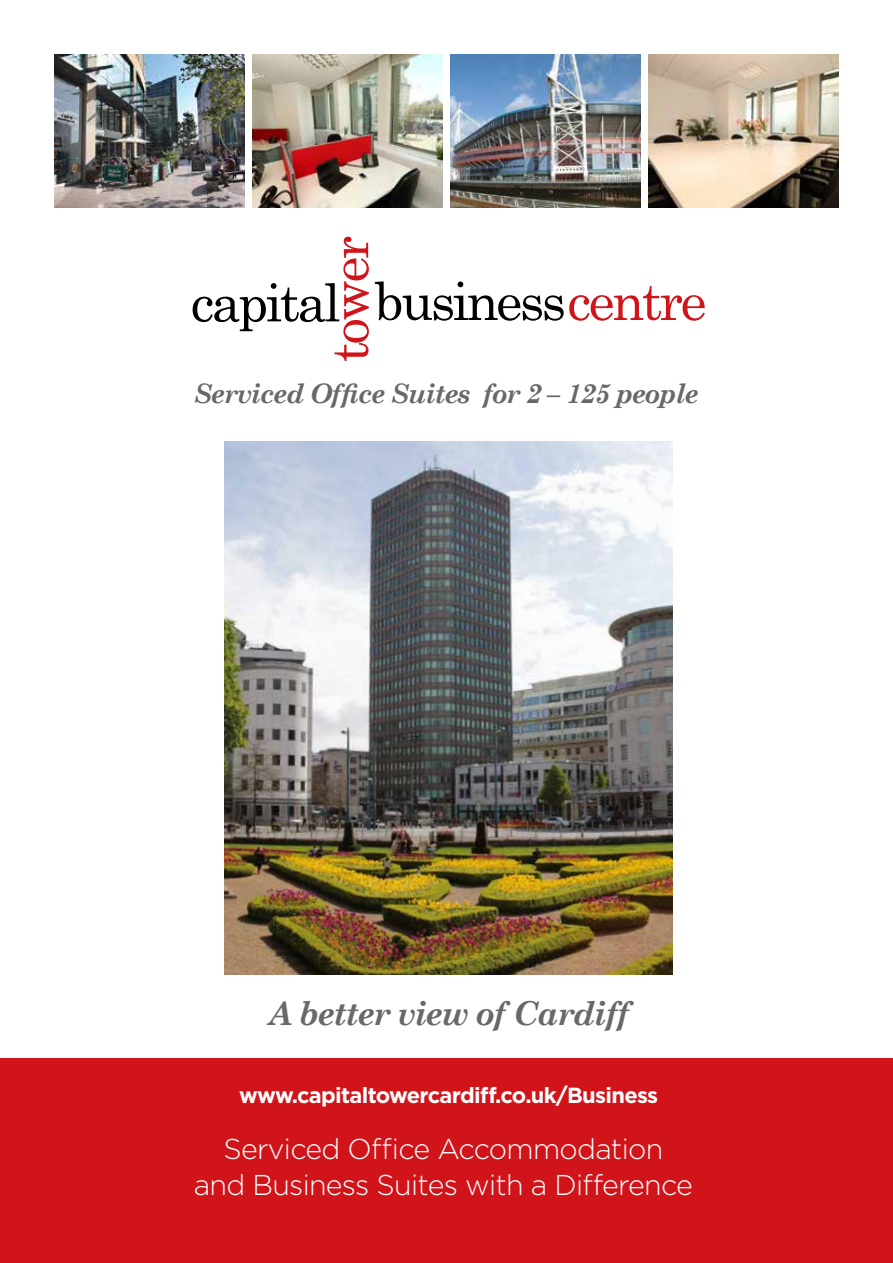
<style>
.page{position:relative;width:893px;height:1263px;background:#fff}
.page>*{position:absolute;margin:0;border:0;box-sizing:border-box;transform-origin:0 0}
.t1{font:italic 700 33px "Century Schoolbook";letter-spacing:-.04em;color:#686868}
.t2{font:300 28.65px/35.8px "Gotham";letter-spacing:-.025em;color:#fff;text-align:center}
.t3{font:italic 700 26.85px "Century Schoolbook";letter-spacing:-.04em;color:#686868}
.t4{font:700 21.9px "Gotham";letter-spacing:-.03em;color:#fff}
</style>
<div class="page">
<img style="left:225px;top:442px;width:448px;height:532px">
<div style="left:0;top:1059px;width:893px;height:204px;background:#d0141a"></div>
<svg style="left:193px;top:237px;width:176px;height:124px"></svg>
<svg style="left:375px;top:281px;width:330px;height:40px"></svg>
<img style="left:54px;top:54px;width:191px;height:154px">
<img style="left:252px;top:54px;width:191px;height:154px">
<img style="left:450px;top:54px;width:191px;height:154px">
<img style="left:648px;top:54px;width:191px;height:154px">
<p class="t3" style="left:194px;top:376px;width:506px">Serviced Office Suites for 2 – 125 people</p>
<p class="t1" style="left:268px;top:992px;width:364px">A better view of Cardiff</p>
<p class="t4" style="left:239px;top:1081px;width:420px">www.capitaltowercardiff.co.uk/Business</p>
<p class="t2" style="left:194px;top:1130px;width:501px">Serviced Office Accommodation<br>and Business Suites with a Difference</p>
</div>
